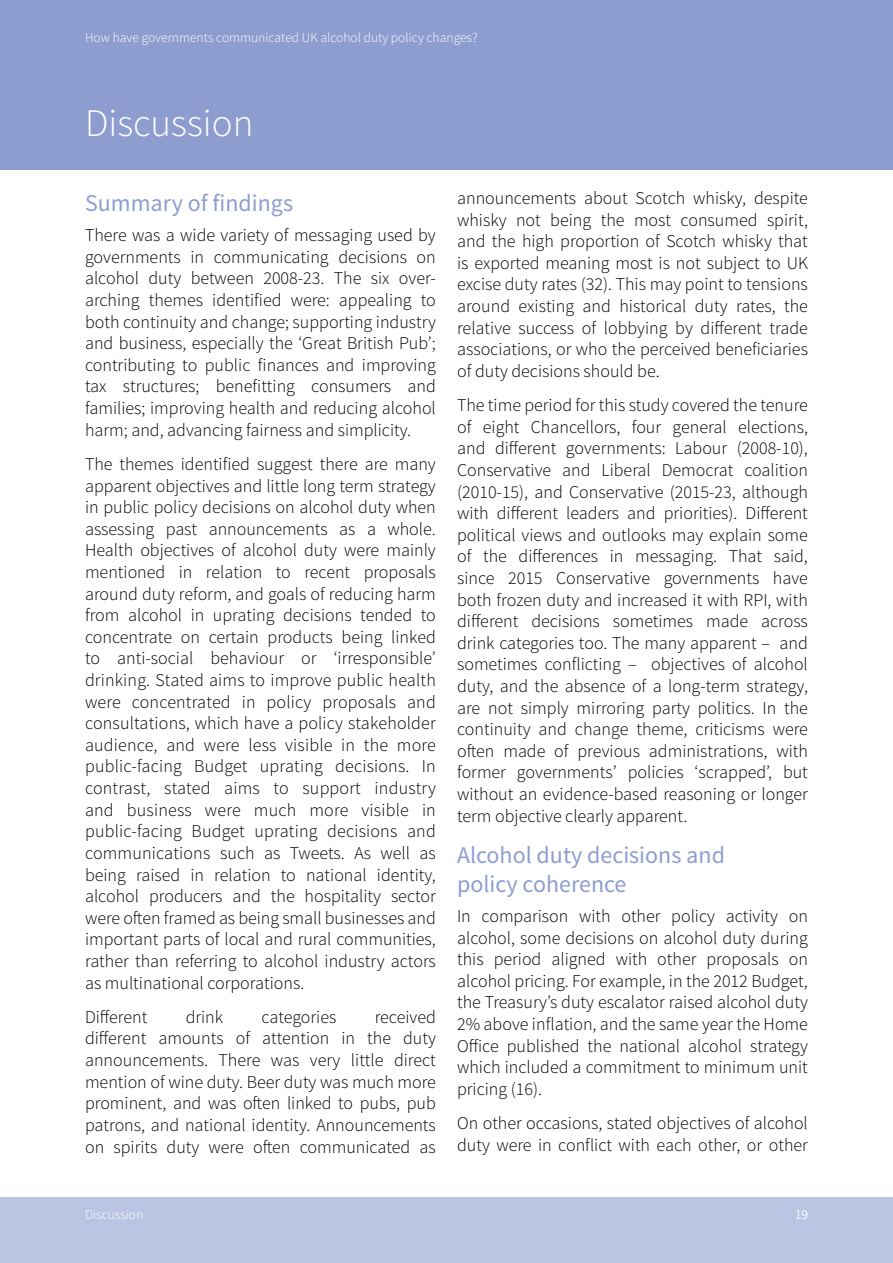
<style>
.page{position:relative;width:893px;height:1263px;background:#fff}
.page>*{position:absolute;margin:0;border:0;box-sizing:border-box;transform-origin:0 0}
.t1{font:300 39px "Source Sans Pro";color:#fff}
.t2{font:24px/28.8px "Source Sans Pro";color:#8e9dd0}
.t3{font:300 18px/21.6px "Source Sans Pro";color:#000;text-align:justify}
.t4{font:300 13.5px "Source Sans Pro";color:#fff}
</style>
<div class="page">
<div style="left:0;top:1197px;width:893px;height:66px;background:#bbc4e3"></div>
<div style="left:0;top:0;width:893px;height:170px;background:#8e9dd0"></div>
<p class="t4" style="left:85px;top:29px;width:394px">How have governments communicated UK alcohol duty policy changes?</p>
<h1 class="t1" style="left:85px;top:99px;width:170px">Discussion</h1>
<h2 class="t2" style="left:85px;top:189px;width:210px">Summary of findings</h2>
<p class="t3" style="left:85px;top:225px;width:352px">There was a wide variety of messaging used by governments in communicating decisions on alcohol duty between 2008-23. The six over&shy;arching themes identified were: appealing to both continuity and change; supporting industry and business, especially the ‘Great British Pub’; contributing to public finances and improving tax structures; benefitting consumers and families; improving health and reducing alcohol harm; and, advancing fairness and simplicity.</p>
<p class="t3" style="left:85px;top:453px;width:352px">The themes identified suggest there are many apparent objectives and little long term strategy in public policy decisions on alcohol duty when assessing past announcements as a whole.<br>Health objectives of alcohol duty were mainly mentioned in relation to recent proposals around duty reform, and goals of reducing harm from alcohol in uprating decisions tended to concentrate on certain products being linked to anti-social behaviour or ‘irresponsible’ drinking. Stated aims to improve public health were concentrated in policy proposals and consultations, which have a policy stakeholder audience, and were less visible in the more public-facing Budget uprating decisions. In contrast, stated aims to support industry and business were much more visible in public-facing Budget uprating decisions and communications such as Tweets. As well as being raised in relation to national identity, alcohol producers and the hospitality sector were often framed as being small businesses and important parts of local and rural communities, rather than referring to alcohol industry actors as multinational corporations.</p>
<p class="t3" style="left:85px;top:1006px;width:64px">Different</p>
<p class="t3" style="left:186px;top:1006px;width:39px">drink</p>
<p class="t3" style="left:262px;top:1006px;width:76px">categories</p>
<p class="t3" style="left:85px;top:1006px;width:352px;text-indent:290px">received different amounts of attention in the duty announcements. There was very little direct mention of wine duty. Beer duty was much more prominent, and was often linked to pubs, pub patrons, and national identity. Announcements on spirits duty were often communicated as</p>
<p class="t3" style="left:457px;top:187px;width:352px">announcements about Scotch whisky, despite whisky not being the most consumed spirit, and the high proportion of Scotch whisky that is exported meaning most is not subject to UK excise duty rates (32). This may point to tensions around existing and historical duty rates, the relative success of lobbying by different trade associations, or who the perceived beneficiaries of duty decisions should be.</p>
<p class="t3" style="left:457px;top:394px;width:352px">The time period for this study covered the tenure of eight Chancellors, four general elections, and different governments: Labour (2008-10), Conservative and Liberal Democrat coalition (2010-15), and Conservative (2015-23, although with different leaders and priorities). Different political views and outlooks may explain some of the differences in messaging. That said, since 2015 Conservative governments have both frozen duty and increased it with RPI, with different decisions sometimes made across drink categories too. The many apparent – and sometimes conflicting – objectives of alcohol duty, and the absence of a long-term strategy, are not simply mirroring party politics. In the continuity and change theme, criticisms were often made of previous administrations, with former governments’ policies ‘scrapped’, but without an evidence-based reasoning or longer term objective clearly apparent.</p>
<h2 class="t2" style="left:457px;top:841px;width:269px">Alcohol duty decisions and policy coherence</h2>
<p class="t3" style="left:457px;top:905px;width:352px">In comparison with other policy activity on alcohol, some decisions on alcohol duty during this period aligned with other proposals on alcohol pricing. For example, in the 2012 Budget, the Treasury’s duty escalator raised alcohol duty 2% above inflation, and the same year the Home Office published the national alcohol strategy which included a commitment to minimum unit pricing (16).</p>
<p class="t3" style="left:457px;top:1112px;width:352px">On other occasions, stated objectives of alcohol duty were in conflict with each other, or other</p>
<p class="t4" style="left:85px;top:1206px;width:60px">Discussion</p>
<p class="t4" style="left:795px;top:1206px;width:14px">19</p>
</div>
